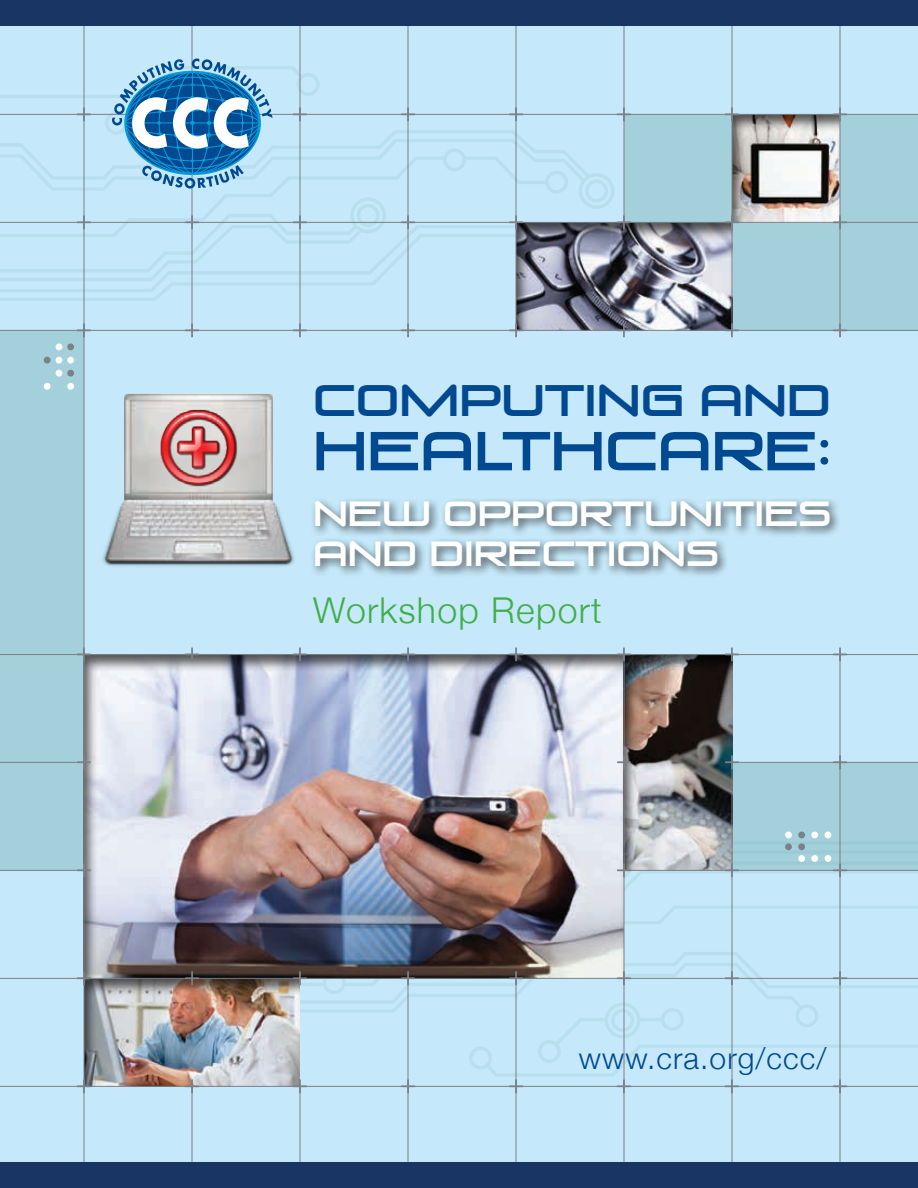
<style>
.page{position:relative;width:918px;height:1188px;background:#c5e9fa}
.page>*{position:absolute;margin:0;border:0;box-sizing:border-box;transform-origin:0 0}
.t1{font:51.9px "Venus Rising";color:#014990}
.t2{font:42.15px "Venus Rising";color:#014990}
.t3{font:300 35.7px "Helvetica Neue";letter-spacing:.035em;color:#40ae49}
.t4{font:33.45px/40px "Venus Rising";color:#fff}
.t5{font:300 30px "Helvetica Neue";letter-spacing:.035em;color:#014990}
</style>
<div class="page">
<svg style="left:302px;top:871px;width:616px;height:207px"></svg>
<div style="left:471px;top:1048px;width:19px;height:20px;background:#c5e9fa;border-radius:50%"></div>
<div style="left:469px;top:1047px;width:23px;height:23px;border:3px solid #70aaae;border-radius:50%"></div>
<div style="left:324px;top:973px;width:20px;height:19px;background:#c5e9fa;border-radius:50%"></div>
<div style="left:323px;top:971px;width:23px;height:23px;border:3px solid #70aaae;border-radius:50%"></div>
<div style="left:540px;top:1042px;width:19px;height:19px;background:#c5e9fa;border-radius:50%"></div>
<div style="left:538px;top:1040px;width:23px;height:23px;border:3px solid #70aaae;border-radius:50%"></div>
<div style="left:606px;top:1004px;width:33px;height:33px;background:#c5e9fa;border-radius:50%"></div>
<div style="left:605px;top:1002px;width:36px;height:36px;border:3px solid #70aaae;border-radius:50%"></div>
<svg style="left:613px;top:1011px;width:19px;height:19px"></svg>
<div style="left:611px;top:1009px;width:23px;height:23px;border:3px solid #70aaae;border-radius:50%"></div>
<div style="left:663px;top:1010px;width:19px;height:19px;background:#c5e9fa;border-radius:50%"></div>
<div style="left:661px;top:1008px;width:23px;height:23px;border:3px solid #70aaae;border-radius:50%"></div>
<div style="left:796px;top:1004px;width:22px;height:23px;border:3px solid #70aaae;border-radius:50%"></div>
<div style="left:83px;top:976px;width:219px;height:111px;background:#231f20;opacity:.75"></div>
<div style="left:624px;top:114px;width:294px;height:216px;background:#a3d0db"></div>
<svg style="left:0;top:64px;width:624px;height:239px"></svg>
<div style="left:298px;top:75px;width:20px;height:19px;background:#c5e9fa;border-radius:50%"></div>
<div style="left:297px;top:73px;width:23px;height:23px;border:3px solid #70aaae;border-radius:50%"></div>
<div style="left:547px;top:172px;width:19px;height:20px;background:#c5e9fa;border-radius:50%"></div>
<div style="left:545px;top:171px;width:23px;height:23px;border:3px solid #70aaae;border-radius:50%"></div>
<div style="left:445px;top:150px;width:19px;height:20px;background:#c5e9fa;border-radius:50%"></div>
<div style="left:443px;top:148px;width:23px;height:23px;border:3px solid #70aaae;border-radius:50%"></div>
<svg style="left:352px;top:199px;width:32px;height:33px"></svg>
<div style="left:350px;top:197px;width:36px;height:36px;border:3px solid #70aaae;border-radius:50%"></div>
<div style="left:357px;top:204px;width:23px;height:23px;border:3px solid #70aaae;border-radius:50%"></div>
<div style="left:580px;top:175px;width:33px;height:32px;background:#c5e9fa;border-radius:50%"></div>
<div style="left:579px;top:173px;width:35px;height:36px;border:3px solid #70aaae;border-radius:50%"></div>
<div style="left:585px;top:180px;width:23px;height:22px;border:3px solid #70aaae;border-radius:50%"></div>
<svg style="left:107px;top:113px;width:19px;height:20px"></svg>
<div style="left:105px;top:112px;width:23px;height:23px;border:3px solid #70aaae;border-radius:50%"></div>
<div style="left:515px;top:220px;width:219px;height:111px;background:#231f20;opacity:.75"></div>
<div style="left:731px;top:112px;width:111px;height:112px;background:#231f20;opacity:.75"></div>
<div style="left:0;top:763px;width:918px;height:107px;background:#a3d0db"></div>
<div style="left:83px;top:652px;width:543px;height:327px;background:#231f20;opacity:.75"></div>
<div style="left:623px;top:652px;width:111px;height:219px;background:#231f20;opacity:.75"></div>
<div style="left:0;top:330px;width:84px;height:432px;background:#a3d0db"></div>
<hr style="left:84px;top:0;width:1px;height:1188px;background:#7a8187">
<hr style="left:192px;top:0;width:1px;height:328px;background:#7a8187">
<hr style="left:300px;top:0;width:1px;height:330px;background:#7a8187">
<hr style="left:408px;top:0;width:1px;height:332px;background:#7a8187">
<hr style="left:516px;top:0;width:1px;height:330px;background:#7a8187">
<hr style="left:732px;top:0;width:1px;height:328px;background:#7a8187">
<hr style="left:840px;top:0;width:1px;height:332px;background:#7a8187">
<hr style="left:0;top:114px;width:918px;height:1px;background:#7a8187">
<hr style="left:0;top:222px;width:918px;height:1px;background:#7a8187">
<hr style="left:0;top:330px;width:918px;height:1px;background:#7a8187">
<hr style="left:0;top:762px;width:83px;height:1px;background:#7a8187">
<hr style="left:0;top:870px;width:84px;height:1px;background:#7a8187">
<hr style="left:0;top:978px;width:918px;height:1px;background:#7a8187">
<hr style="left:0;top:1086px;width:918px;height:1px;background:#7a8187">
<svg style="left:77px;top:107px;width:14px;height:14px"></svg>
<svg style="left:293px;top:107px;width:14px;height:14px"></svg>
<svg style="left:401px;top:107px;width:14px;height:14px"></svg>
<svg style="left:509px;top:107px;width:14px;height:14px"></svg>
<svg style="left:617px;top:107px;width:14px;height:14px"></svg>
<svg style="left:725px;top:107px;width:14px;height:14px"></svg>
<svg style="left:833px;top:107px;width:14px;height:14px"></svg>
<svg style="left:77px;top:215px;width:14px;height:14px"></svg>
<svg style="left:185px;top:215px;width:14px;height:14px"></svg>
<svg style="left:293px;top:215px;width:14px;height:14px"></svg>
<svg style="left:401px;top:215px;width:14px;height:14px"></svg>
<svg style="left:509px;top:215px;width:14px;height:14px"></svg>
<svg style="left:617px;top:215px;width:14px;height:14px"></svg>
<svg style="left:725px;top:215px;width:14px;height:14px"></svg>
<svg style="left:833px;top:215px;width:14px;height:14px"></svg>
<svg style="left:77px;top:323px;width:14px;height:14px"></svg>
<svg style="left:185px;top:323px;width:14px;height:14px"></svg>
<svg style="left:293px;top:323px;width:14px;height:14px"></svg>
<svg style="left:401px;top:323px;width:14px;height:14px"></svg>
<svg style="left:509px;top:323px;width:14px;height:14px"></svg>
<svg style="left:617px;top:323px;width:14px;height:14px"></svg>
<svg style="left:725px;top:323px;width:14px;height:14px"></svg>
<svg style="left:833px;top:323px;width:14px;height:14px"></svg>
<svg style="left:77px;top:755px;width:14px;height:14px"></svg>
<svg style="left:617px;top:755px;width:14px;height:14px"></svg>
<svg style="left:725px;top:755px;width:14px;height:14px"></svg>
<svg style="left:833px;top:755px;width:14px;height:14px"></svg>
<svg style="left:77px;top:863px;width:14px;height:14px"></svg>
<svg style="left:617px;top:863px;width:14px;height:14px"></svg>
<svg style="left:725px;top:863px;width:14px;height:14px"></svg>
<svg style="left:833px;top:863px;width:14px;height:14px"></svg>
<svg style="left:77px;top:971px;width:14px;height:14px"></svg>
<svg style="left:185px;top:971px;width:14px;height:14px"></svg>
<svg style="left:293px;top:971px;width:14px;height:14px"></svg>
<svg style="left:401px;top:971px;width:14px;height:14px"></svg>
<svg style="left:509px;top:971px;width:14px;height:14px"></svg>
<svg style="left:617px;top:971px;width:14px;height:14px"></svg>
<svg style="left:725px;top:971px;width:14px;height:14px"></svg>
<svg style="left:833px;top:971px;width:14px;height:14px"></svg>
<svg style="left:77px;top:1079px;width:14px;height:14px"></svg>
<svg style="left:185px;top:1079px;width:14px;height:14px"></svg>
<svg style="left:293px;top:1079px;width:14px;height:14px"></svg>
<svg style="left:401px;top:1079px;width:14px;height:14px"></svg>
<svg style="left:509px;top:1079px;width:14px;height:14px"></svg>
<svg style="left:617px;top:1079px;width:14px;height:14px"></svg>
<svg style="left:725px;top:1079px;width:14px;height:14px"></svg>
<svg style="left:833px;top:1079px;width:14px;height:14px"></svg>
<div style="left:56px;top:343px;width:6px;height:7px;background:#fff;border-radius:50%"></div>
<div style="left:67px;top:343px;width:7px;height:7px;background:#7a8187;border-radius:50%"></div>
<div style="left:56px;top:357px;width:6px;height:7px;background:#fff;border-radius:50%"></div>
<div style="left:67px;top:357px;width:7px;height:7px;background:#fff;border-radius:50%"></div>
<div style="left:44px;top:357px;width:7px;height:7px;background:#7a8187;border-radius:50%"></div>
<div style="left:56px;top:370px;width:6px;height:7px;background:#fff;border-radius:50%"></div>
<div style="left:67px;top:370px;width:7px;height:7px;background:#7a8187;border-radius:50%"></div>
<div style="left:67px;top:383px;width:7px;height:7px;background:#fff;border-radius:50%"></div>
<div style="left:44px;top:383px;width:7px;height:7px;background:#fff;border-radius:50%"></div>
<div style="left:825px;top:855px;width:6px;height:7px;background:#fff;border-radius:50%"></div>
<svg style="left:825px;top:832px;width:6px;height:6px"></svg>
<div style="left:811px;top:855px;width:7px;height:7px;background:#fff;border-radius:50%"></div>
<div style="left:811px;top:832px;width:7px;height:6px;background:#fff;border-radius:50%"></div>
<div style="left:798px;top:843px;width:7px;height:7px;background:#7a8187;border-radius:50%"></div>
<div style="left:798px;top:855px;width:7px;height:7px;background:#fff;border-radius:50%"></div>
<div style="left:798px;top:832px;width:7px;height:6px;background:#7a8187;border-radius:50%"></div>
<div style="left:785px;top:843px;width:7px;height:7px;background:#7a8187;border-radius:50%"></div>
<div style="left:785px;top:832px;width:7px;height:6px;background:#fff;border-radius:50%"></div>
<hr style="left:192px;top:1086px;width:1px;height:102px;background:#7a8187">
<hr style="left:300px;top:1086px;width:1px;height:102px;background:#7a8187">
<hr style="left:408px;top:978px;width:1px;height:210px;background:#7a8187">
<hr style="left:516px;top:978px;width:1px;height:210px;background:#7a8187">
<hr style="left:624px;top:654px;width:1px;height:534px;background:#7a8187">
<hr style="left:624px;top:0;width:1px;height:222px;background:#7a8187">
<hr style="left:732px;top:763px;width:1px;height:425px;background:#7a8187">
<hr style="left:840px;top:654px;width:1px;height:534px;background:#7a8187">
<svg style="left:112px;top:58px;width:161px;height:131px"></svg>
<hr style="left:0;top:654px;width:918px;height:1px;background:#7a8187">
<svg style="left:77px;top:648px;width:14px;height:13px"></svg>
<svg style="left:185px;top:648px;width:14px;height:13px"></svg>
<svg style="left:293px;top:648px;width:14px;height:13px"></svg>
<svg style="left:401px;top:648px;width:14px;height:13px"></svg>
<svg style="left:509px;top:648px;width:14px;height:13px"></svg>
<svg style="left:617px;top:648px;width:14px;height:13px"></svg>
<svg style="left:725px;top:648px;width:14px;height:13px"></svg>
<svg style="left:833px;top:648px;width:14px;height:13px"></svg>
<hr style="left:732px;top:762px;width:186px;height:1px;background:#7a8187">
<div style="left:0;top:0;width:918px;height:26px;background:#193563"></div>
<div style="left:0;top:1162px;width:918px;height:26px;background:#193563"></div>
<hr style="left:623px;top:870px;width:295px;height:1px;background:#7a8187">
<div style="left:310px;top:496px;width:531px;height:81px;background:#231f20;opacity:.75"></div>
<img style="left:103px;top:393px;width:191px;height:173px">
<img style="left:153px;top:402px;width:91px;height:90px">
<p class="t2" style="left:313px;top:375px;width:519px">COMPUTING AND</p>
<h1 class="t1" style="left:313px;top:420px;width:520px">HEALTHCARE:</h1>
<p class="t4" style="left:313px;top:494px;width:520px">NEW OPPORTUNITIES<br>AND DIRECTIONS</p>
<p class="t3" style="left:313px;top:582px;width:290px">Workshop Report</p>
<p class="t5" style="left:579px;top:1034px;width:249px">www.cra.org/ccc/</p>
</div>
